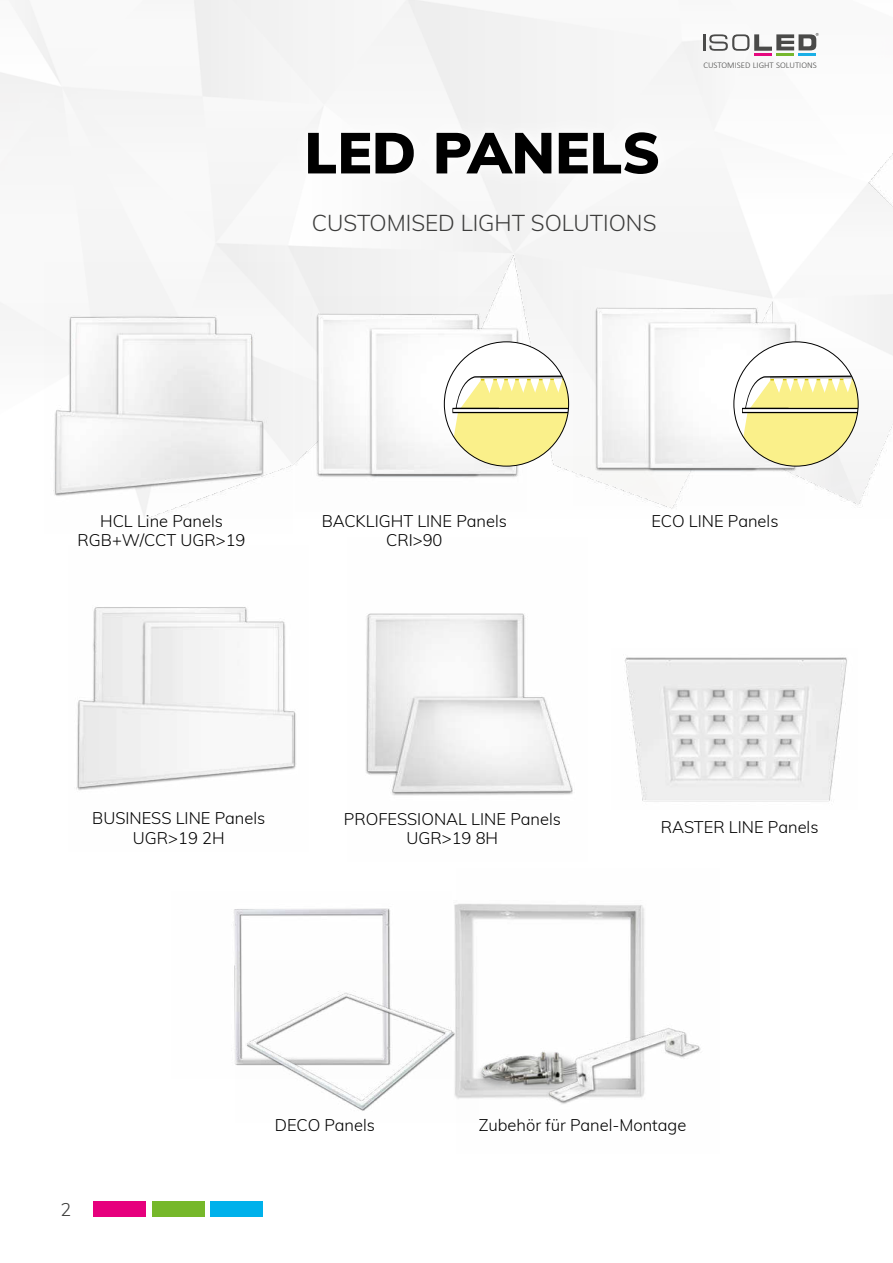
<style>
.page{position:relative;width:893px;height:1263px;background:#fff}
.page>*{position:absolute;margin:0;border:0;box-sizing:border-box;transform-origin:0 0}
.t1{font:900 57px "Muli";color:#000}
.t2{font:300 22.5px "Muli";color:#3c3c3b}
.t3{font:300 18px "Muli";color:#3c3c3b}
.t4{font:300 16.5px/19.5px "Muli";color:#000;text-align:center}
.t5{font:300 8.85px "Calibri";color:#4a4a49}
</style>
<div class="page">
<img style="left:0;top:0;width:893px;height:509px">
<img style="left:45px;top:262px;width:248px;height:257px">
<img style="left:296px;top:297px;width:231px;height:212px">
<img style="left:624px;top:657px;width:223px;height:145px">
<img style="left:365px;top:613px;width:208px;height:183px">
<img style="left:76px;top:607px;width:220px;height:183px">
<img style="left:457px;top:904px;width:244px;height:200px">
<img style="left:574px;top:291px;width:231px;height:214px">
<div style="left:289px;top:113px;width:388px;height:80px;background:#fff"></div>
<img style="left:233px;top:908px;width:157px;height:157px">
<img style="left:236px;top:960px;width:243px;height:151px">
<div style="left:444px;top:342px;width:125px;height:124px;background:#fff;border-radius:50%"></div>
<svg style="left:449px;top:376px;width:120px;height:90px"></svg>
<div style="left:734px;top:342px;width:124px;height:124px;background:#fff;border-radius:50%"></div>
<svg style="left:738px;top:376px;width:120px;height:90px"></svg>
<svg style="left:703px;top:33px;width:116px;height:23px"></svg>
<div style="left:94px;top:1201px;width:52px;height:15px;background:#e6007d"></div>
<div style="left:210px;top:1201px;width:53px;height:15px;background:#00b1eb"></div>
<div style="left:152px;top:1201px;width:52px;height:15px;background:#76b82a"></div>
<h1 class="t1" style="left:304px;top:121px;width:357px">LED PANELS</h1>
<h2 class="t2" style="left:312px;top:212px;width:346px">CUSTOMISED LIGHT SOLUTIONS</h2>
<p class="t5" style="left:703px;top:60px;width:115px">CUSTOMISED LIGHT SOLUTIONS</p>
<p class="t4" style="left:78px;top:512px;width:169px">HCL Line Panels<br>RGB+W/CCT UGR&gt;19</p>
<p class="t4" style="left:322px;top:512px;width:187px">BACKLIGHT LINE Panels<br>CRI&gt;90</p>
<p class="t4" style="left:651px;top:512px;width:129px">ECO LINE Panels</p>
<p class="t4" style="left:92px;top:809px;width:175px">BUSINESS LINE Panels<br>UGR&gt;19 2H</p>
<p class="t4" style="left:344px;top:809px;width:219px">PROFESSIONAL LINE Panels<br>UGR&gt;19 8H</p>
<p class="t4" style="left:661px;top:817px;width:159px">RASTER LINE Panels</p>
<p class="t3" style="left:61px;top:1200px;width:12px">2</p>
<p class="t4" style="left:275px;top:1116px;width:102px">DECO Panels</p>
<p class="t4" style="left:479px;top:1116px;width:209px">Zubehör für Panel-Montage</p>
</div>
